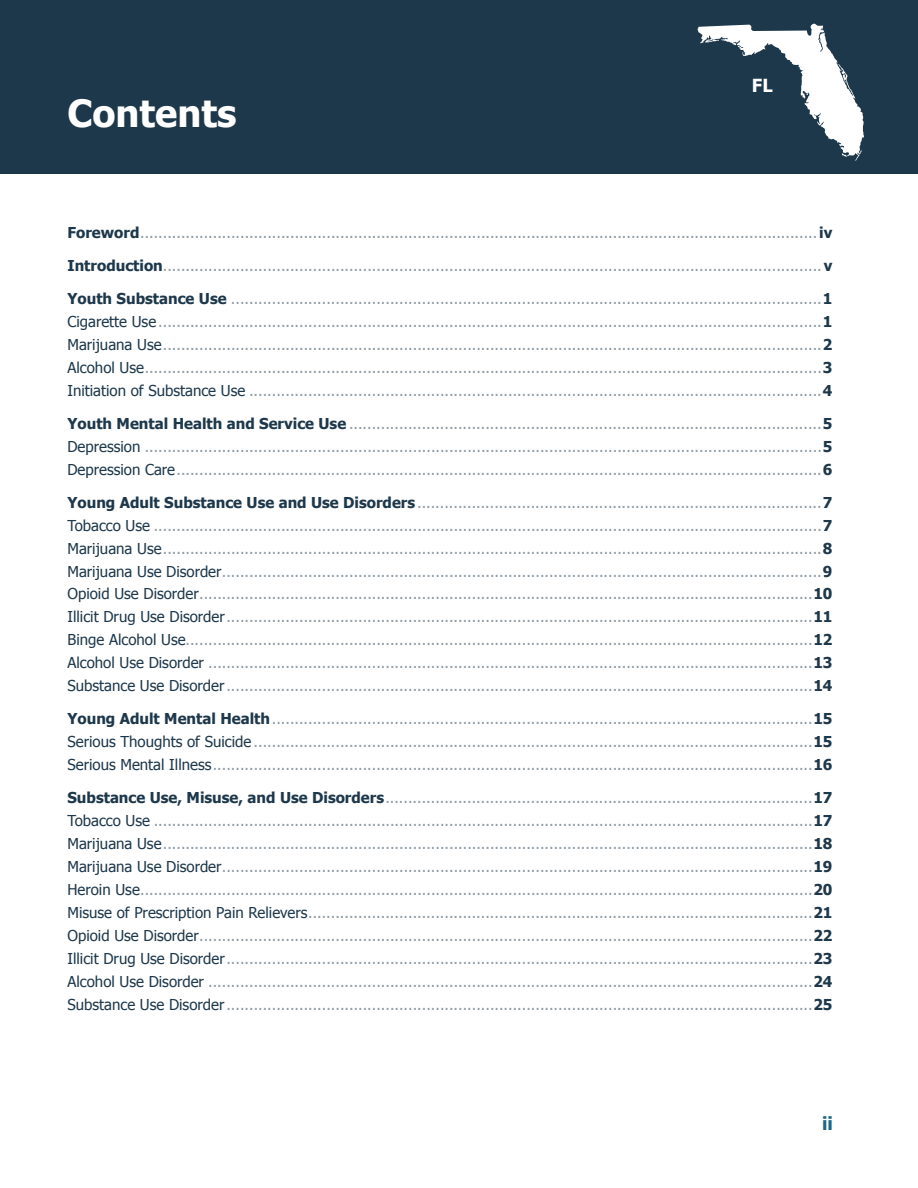
<style>
.page{position:relative;width:918px;height:1188px;background:#fff}
.page>*{position:absolute;margin:0;border:0;box-sizing:border-box;transform-origin:0 0}
.t1{font:700 37.5px "Tahoma";color:#fff}
.t2{font:700 18px "Tahoma";color:#fff}
.t3{font:700 18px "Tahoma";color:#1a6986}
.t4{font:15px "Tahoma";color:#8f9ca5}
.s1{font-weight:700;color:#1e384b}
.s2{color:#1e384b}
</style>
<div class="page">
<div style="left:0;top:0;width:918px;height:174px;background:#1e384b"></div>
<svg style="left:697px;top:23px;width:167px;height:138px"></svg>
<h2 class="t1" style="left:68px;top:87px;width:170px">Contents</h2>
<p class="t2" style="left:752px;top:73px;width:22px">FL</p>
<p class="t4" style="left:68px;top:222px;width:767px"><span class="s1">Foreword</span> .....................................................................................................................................................<span class="s1">iv</span></p>
<p class="t4" style="left:67px;top:255px;width:766px"><span class="s1">Introduction</span>.................................................................................................................................................<span class="s1">v</span></p>
<p class="t4" style="left:67px;top:288px;width:766px"><span class="s1">Youth Substance Use</span> ..................................................................................................................................<span class="s1">1</span></p>
<p class="t4" style="left:67px;top:311px;width:766px"><span class="s2">Cigarette Use</span> ..................................................................................................................................................<span class="s1">1</span></p>
<p class="t4" style="left:67px;top:334px;width:766px"><span class="s2">Marijuana Use</span> .................................................................................................................................................<span class="s1">2</span></p>
<p class="t4" style="left:67px;top:357px;width:766px"><span class="s2">Alcohol Use</span> .....................................................................................................................................................<span class="s1">3</span></p>
<p class="t4" style="left:67px;top:380px;width:766px"><span class="s2">Initiation of Substance Use</span> ..............................................................................................................................<span class="s1">4</span></p>
<p class="t4" style="left:67px;top:413px;width:767px"><span class="s1">Youth Mental Health and Service Use</span> ........................................................................................................<span class="s1">5</span></p>
<p class="t4" style="left:67px;top:436px;width:766px"><span class="s2">Depression</span> .....................................................................................................................................................<span class="s1">5</span></p>
<p class="t4" style="left:67px;top:459px;width:766px"><span class="s2">Depression Care</span> ..............................................................................................................................................<span class="s1">6</span></p>
<p class="t4" style="left:67px;top:492px;width:766px"><span class="s1">Young Adult Substance Use and Use Disorders</span> .........................................................................................<span class="s1">7</span></p>
<p class="t4" style="left:67px;top:515px;width:766px"><span class="s2">Tobacco Use</span> ...................................................................................................................................................<span class="s1">7</span></p>
<p class="t4" style="left:67px;top:538px;width:766px"><span class="s2">Marijuana Use</span> .................................................................................................................................................<span class="s1">8</span></p>
<p class="t4" style="left:67px;top:561px;width:766px"><span class="s2">Marijuana Use Disorder</span>....................................................................................................................................<span class="s1">9</span></p>
<p class="t4" style="left:67px;top:584px;width:767px"><span class="s2">Opioid Use Disorder</span> .......................................................................................................................................<span class="s1">10</span></p>
<p class="t4" style="left:67px;top:607px;width:767px"><span class="s2">Illicit Drug Use Disorder</span> .................................................................................................................................<span class="s1">11</span></p>
<p class="t4" style="left:67px;top:630px;width:766px"><span class="s2">Binge Alcohol Use</span>..........................................................................................................................................<span class="s1">12</span></p>
<p class="t4" style="left:67px;top:653px;width:767px"><span class="s2">Alcohol Use Disorder</span> .....................................................................................................................................<span class="s1">13</span></p>
<p class="t4" style="left:67px;top:676px;width:767px"><span class="s2">Substance Use Disorder</span>.................................................................................................................................<span class="s1">14</span></p>
<p class="t4" style="left:67px;top:709px;width:767px"><span class="s1">Young Adult Mental Health</span> .......................................................................................................................<span class="s1">15</span></p>
<p class="t4" style="left:67px;top:732px;width:767px"><span class="s2">Serious Thoughts of Suicide</span> ...........................................................................................................................<span class="s1">15</span></p>
<p class="t4" style="left:67px;top:755px;width:767px"><span class="s2">Serious Mental Illness</span> ....................................................................................................................................<span class="s1">16</span></p>
<p class="t4" style="left:67px;top:788px;width:767px"><span class="s1">Substance Use, Misuse, and Use Disorders</span> ..............................................................................................<span class="s1">17</span></p>
<p class="t4" style="left:67px;top:811px;width:767px"><span class="s2">Tobacco Use</span> .................................................................................................................................................<span class="s1">17</span></p>
<p class="t4" style="left:67px;top:834px;width:767px"><span class="s2">Marijuana Use</span> ...............................................................................................................................................<span class="s1">18</span></p>
<p class="t4" style="left:67px;top:857px;width:767px"><span class="s2">Marijuana Use Disorder</span>..................................................................................................................................<span class="s1">19</span></p>
<p class="t4" style="left:67px;top:879px;width:767px"><span class="s2">Heroin Use</span>....................................................................................................................................................<span class="s1">20</span></p>
<p class="t4" style="left:67px;top:902px;width:767px"><span class="s2">Misuse of Prescription Pain Relievers</span> ...............................................................................................................<span class="s1">21</span></p>
<p class="t4" style="left:67px;top:925px;width:767px"><span class="s2">Opioid Use Disorder</span> .......................................................................................................................................<span class="s1">22</span></p>
<p class="t4" style="left:67px;top:948px;width:767px"><span class="s2">Illicit Drug Use Disorder</span> .................................................................................................................................<span class="s1">23</span></p>
<p class="t4" style="left:67px;top:971px;width:767px"><span class="s2">Alcohol Use Disorder</span> .....................................................................................................................................<span class="s1">24</span></p>
<p class="t4" style="left:67px;top:994px;width:767px"><span class="s2">Substance Use Disorder</span>.................................................................................................................................<span class="s1">25</span></p>
<p class="t3" style="left:822px;top:1111px;width:12px">ii</p>
</div>
